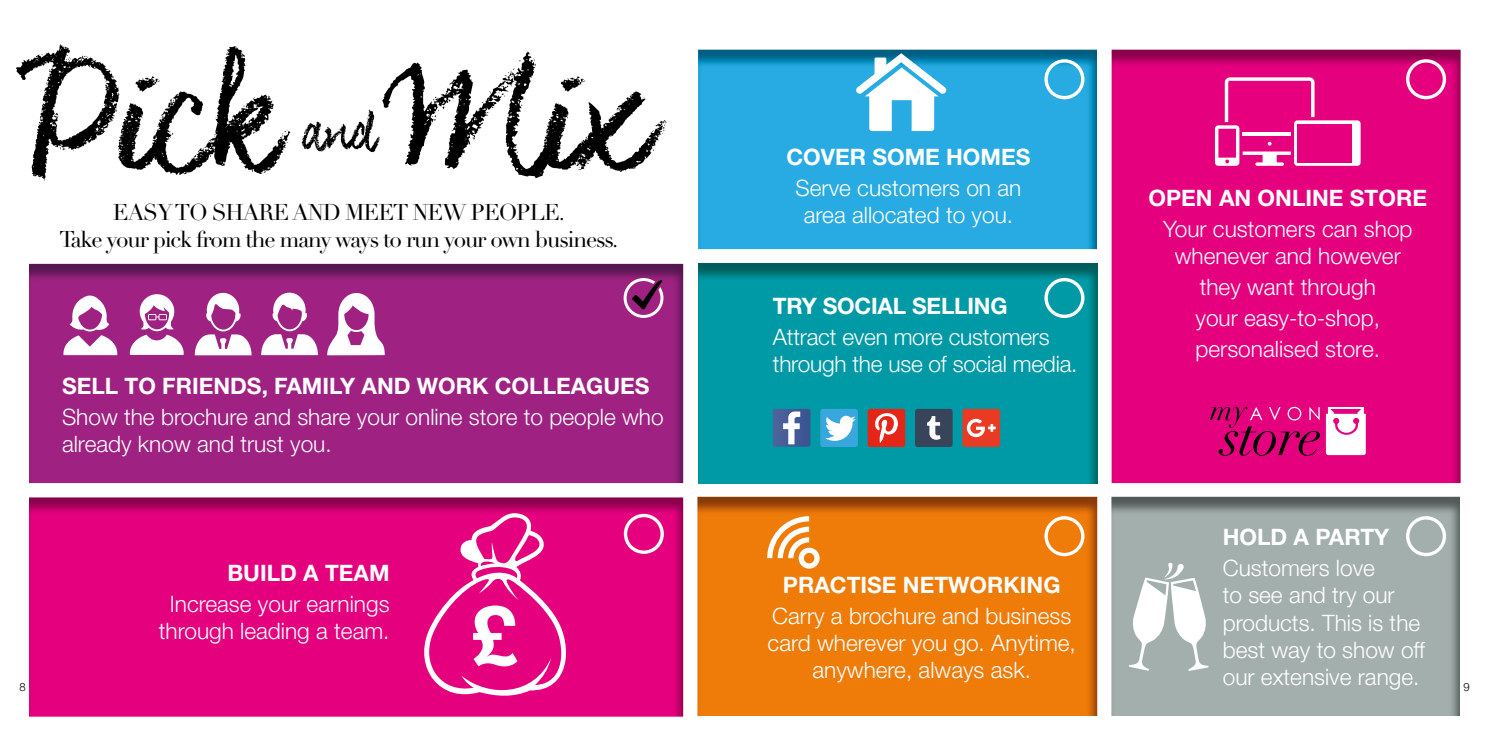
<style>
.page{position:relative;width:1489px;height:745px;background:#fff}
.page>*{position:absolute;margin:0;border:0;box-sizing:border-box;transform-origin:0 0}
.t1{font:147.5px "Coalhand Luke Avon";letter-spacing:-.05em;color:#000}
.t2{font:52.5px "Coalhand Luke Avon";color:#000}
.t3{font:300 22.62px/27.1px "Helvetica Neue LT Std";color:#fff;text-align:center}
.t4{font:700 22.62px "Helvetica Neue LT Std";color:#fff}
.t5{font:22.5px/27px "Didot LT Std";letter-spacing:-.05em;color:#000;text-align:center}
.t6{font:300 11.25px "Helvetica Neue LT Std";color:#000}
</style>
<div class="page">
<img style="left:697px;top:496px;width:400px;height:219px">
<img style="left:1111px;top:496px;width:348px;height:219px">
<img style="left:698px;top:50px;width:398px;height:199px">
<img style="left:698px;top:263px;width:398px;height:220px">
<div style="left:1111px;top:50px;width:349px;height:433px;background:#e5007e"></div>
<img style="left:29px;top:497px;width:654px;height:219px">
<img style="left:29px;top:264px;width:654px;height:219px">
<svg style="left:855px;top:53px;width:91px;height:78px"></svg>
<div style="left:1293px;top:120px;width:67px;height:46px;background:#fff;border-radius:3px"></div>
<div style="left:1297px;top:124px;width:55px;height:38px;background:#e6007e"></div>
<svg style="left:1214px;top:77px;width:100px;height:89px"></svg>
<svg style="left:1128px;top:562px;width:80px;height:108px"></svg>
<svg style="left:767px;top:516px;width:52px;height:52px"></svg>
<svg style="left:414px;top:512px;width:158px;height:191px;background:#e92b93"></svg>
<svg style="left:1325px;top:406px;width:40px;height:49px"></svg>
<svg style="left:1209px;top:406px;width:110px;height:49px;background:#c3076f"></svg>
<div style="left:867px;top:408px;width:38px;height:38px;background:#e62519;border-radius:3px"></div>
<svg style="left:875px;top:413px;width:23px;height:29px"></svg>
<svg style="left:772px;top:408px;width:38px;height:38px"></svg>
<div style="left:915px;top:408px;width:37px;height:38px;background:#37445a;border-radius:3px"></div>
<svg style="left:927px;top:416px;width:13px;height:23px"></svg>
<div style="left:962px;top:408px;width:38px;height:38px;background:#e93a23;border-radius:3px"></div>
<svg style="left:966px;top:418px;width:29px;height:19px"></svg>
<div style="left:820px;top:408px;width:37px;height:38px;background:#38a7de;border-radius:3px"></div>
<svg style="left:825px;top:415px;width:30px;height:25px"></svg>
<svg style="left:623px;top:278px;width:40px;height:40px;background:#9b4988"></svg>
<svg style="left:623px;top:513px;width:41px;height:40px"></svg>
<svg style="left:1044px;top:59px;width:40px;height:40px"></svg>
<svg style="left:1405px;top:59px;width:40px;height:40px"></svg>
<svg style="left:1044px;top:278px;width:40px;height:40px"></svg>
<svg style="left:1044px;top:516px;width:40px;height:40px"></svg>
<svg style="left:1405px;top:516px;width:40px;height:40px"></svg>
<svg style="left:63px;top:295px;width:54px;height:60px"></svg>
<svg style="left:195px;top:293px;width:56px;height:62px"></svg>
<svg style="left:261px;top:292px;width:57px;height:63px"></svg>
<svg style="left:130px;top:294px;width:54px;height:61px"></svg>
<svg style="left:327px;top:293px;width:58px;height:62px"></svg>
<h1 class="t1" style="left:28px;top:30px;width:623px">Pick Mix</h1>
<h2 class="t2" style="left:301px;top:100px;width:77px">and</h2>
<p class="t5" style="left:59px;top:199px;width:560px">EASY TO SHARE AND MEET NEW PEOPLE.<br>Take your pick from the many ways to run your own business.</p>
<p class="t4" style="left:62px;top:371px;width:589px">SELL TO FRIENDS, FAMILY AND WORK COLLEAGUES</p>
<p class="t3" style="left:62px;top:402px;width:603px;text-align:left">Show the brochure and share your online store to people who already know and trust you.</p>
<p class="t4" style="left:786px;top:143px;width:245px">COVER SOME HOMES</p>
<p class="t3" style="left:795px;top:174px;width:227px">Serve customers on an area allocated to you.</p>
<p class="t4" style="left:1148px;top:184px;width:280px">OPEN AN ONLINE STORE</p>
<p class="t3" style="left:1162px;top:215px;width:251px">Your customers can shop whenever and however</p>
<p class="t3" style="left:1195px;top:271px;width:186px;line-height:31px;text-align:left">they want through your easy-to-shop, personalised store.</p>
<p class="t4" style="left:772px;top:292px;width:236px">TRY SOCIAL SELLING</p>
<p class="t3" style="left:772px;top:323px;width:306px;text-align:left">Attract even more customers through the use of social media.</p>
<p class="t4" style="left:1222px;top:522px;width:168px">HOLD A PARTY</p>
<p class="t3" style="left:1222px;top:553px;width:204px;text-align:left">Customers love<br>to see and try our products. This is the best way to show off our extensive range.</p>
<p class="t4" style="left:227px;top:558px;width:164px">BUILD A TEAM</p>
<p class="t3" style="left:159px;top:589px;width:232px">Increase your earnings through leading a team.</p>
<p class="t4" style="left:783px;top:570px;width:279px">PRACTISE NETWORKING</p>
<p class="t3" style="left:767px;top:601px;width:310px">Carry a brochure and business card wherever you go. Anytime, anywhere, always ask.</p>
<p class="t6" style="left:19px;top:679px;width:8px">8</p>
<p class="t6" style="left:1463px;top:679px;width:8px">9</p>
</div>
